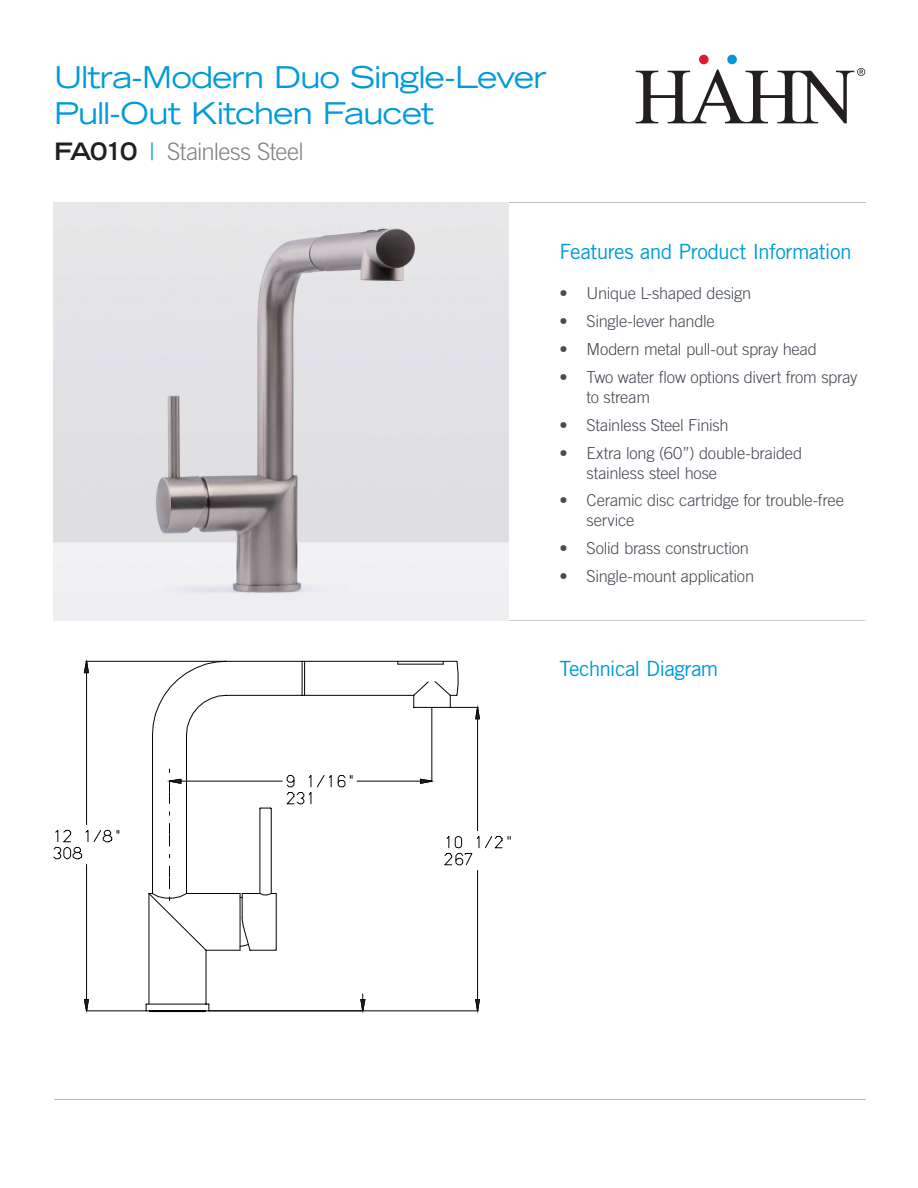
<style>
.page{position:relative;width:918px;height:1188px;background:#fff}
.page>*{position:absolute;margin:0;border:0;box-sizing:border-box;transform-origin:0 0}
.t1{font:expanded 30px/36px "Trade Gothic LT Std";letter-spacing:-.025em;color:#009ada}
.t2{font:300 24px "Trade Gothic LT Std";letter-spacing:-.03em;color:#808285}
.t3{font:21px "Trade Gothic LT Std";letter-spacing:-.03em;color:#009ada}
.t4{font:300 16.5px/19.8px "Trade Gothic LT Std";letter-spacing:-.015em;color:#464b54}
.s1{font-weight:700;font-stretch:expanded;color:#231f20}
.s2{color:#009ada}
</style>
<div class="page">
<svg style="left:636px;top:68px;width:229px;height:55px"></svg>
<div style="left:699px;top:55px;width:10px;height:9px;background:#dc1a32;border-radius:50%"></div>
<div style="left:727px;top:55px;width:10px;height:9px;background:#009ada;border-radius:50%"></div>
<hr style="left:54px;top:202px;width:811px;height:1px;background:#bcbdc0">
<svg style="left:508px;top:620px;width:357px;height:1px"></svg>
<hr style="left:54px;top:1099px;width:811px;height:1px;background:#bcbdc0">
<svg style="left:277px;top:661px;width:181px;height:46px"></svg>
<svg style="left:86px;top:661px;width:191px;height:46px"></svg>
<svg style="left:84px;top:658px;width:5px;height:16px"></svg>
<svg style="left:53px;top:707px;width:426px;height:307px"></svg>
<svg style="left:475px;top:999px;width:5px;height:15px"></svg>
<svg style="left:165px;top:707px;width:346px;height:159px"></svg>
<svg style="left:165px;top:769px;width:17px;height:139px"></svg>
<svg style="left:420px;top:779px;width:16px;height:5px"></svg>
<svg style="left:286px;top:773px;width:67px;height:32px"></svg>
<img style="left:53px;top:203px;width:455px;height:418px">
<h1 class="t1" style="left:54px;top:59px;width:494px">Ultra-Modern Duo Single-Lever<br>Pull-Out Kitchen Faucet</h1>
<h2 class="t2" style="left:54px;top:137px;width:251px"><span class="s1">FA010</span> <span class="s2">|</span> Stainless Steel</h2>
<p class="t3" style="left:560px;top:239px;width:294px">Features and Product Information</p>
<p class="t4" style="left:560px;top:283px;width:193px">• Unique L-shaped design</p>
<p class="t4" style="left:560px;top:311px;width:157px">• Single-lever handle</p>
<p class="t4" style="left:560px;top:339px;width:259px">• Modern metal pull-out spray head</p>
<p class="t4" style="left:587px;top:367px;width:273px;text-indent:-27px">• Two water flow options divert from spray to stream</p>
<p class="t4" style="left:560px;top:415px;width:171px">• Stainless Steel Finish</p>
<p class="t4" style="left:587px;top:443px;width:217px;text-indent:-27px">• Extra long (60”) double-braided stainless steel hose</p>
<p class="t4" style="left:587px;top:491px;width:259px;text-indent:-27px">• Ceramic disc cartridge for trouble-free service</p>
<p class="t4" style="left:560px;top:538px;width:191px">• Solid brass construction</p>
<p class="t4" style="left:560px;top:566px;width:196px">• Single-mount application</p>
<p class="t3" style="left:560px;top:656px;width:160px">Technical Diagram</p>
</div>
